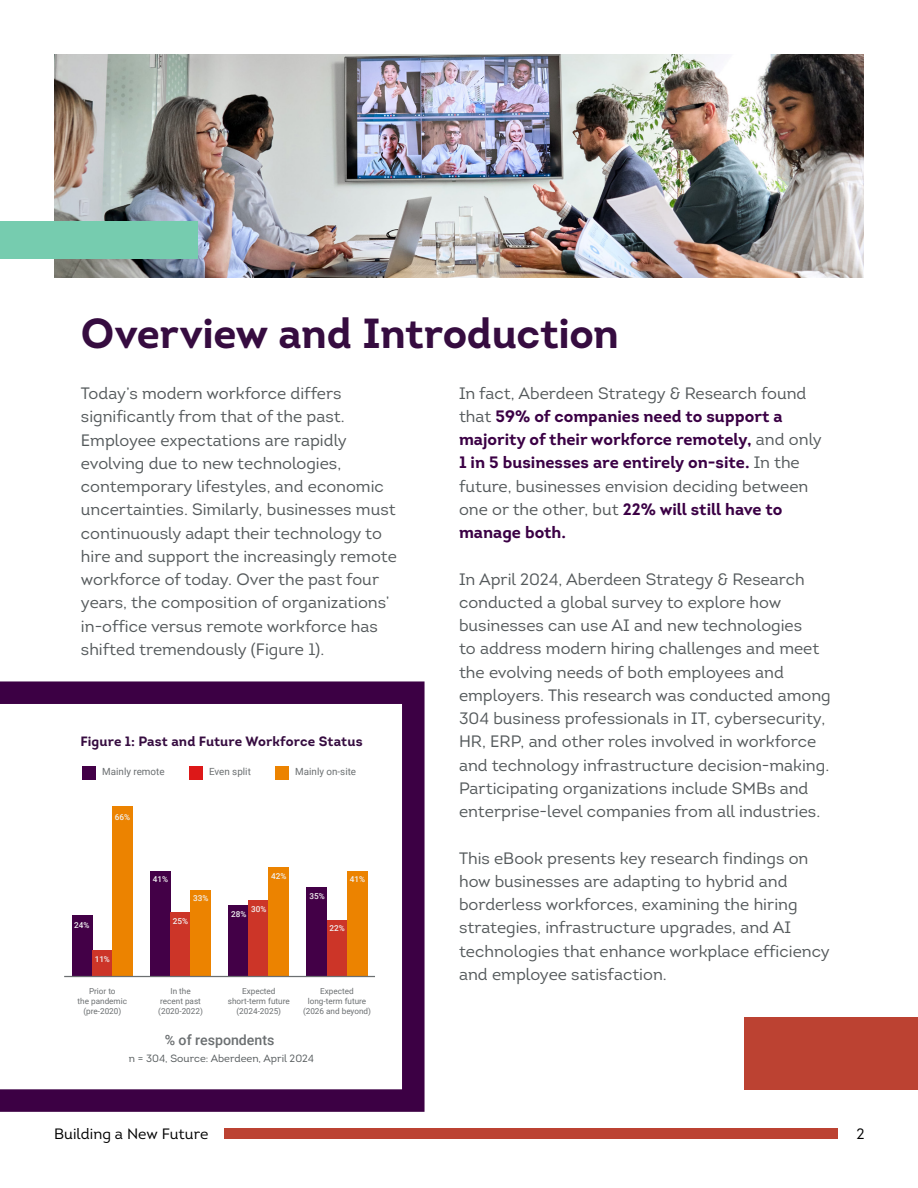
<style>
.page{position:relative;width:918px;height:1188px;background:#fff}
.page>*{position:absolute;margin:0;border:0;box-sizing:border-box;transform-origin:0 0}
.t1{font:700 42px "Intro";letter-spacing:-.01em;color:#360c40}
.t2{font:16.5px/23.2px "Intro";color:#54595b}
.t3{font:700 16.5px/23.2px "Intro";color:#3b0045}
.t4{font:15px "Intro";color:#000}
.t5{font:500 14.1px "Roboto";color:#6b6f71}
.t6{font:700 13.5px "Intro";letter-spacing:.005em;color:#360c40}
.t7{font:10.5px "Intro";color:#54595b}
.t8{font:9.9px "Roboto";color:#6b6f71}
.t9{font:8.25px/9.8px "Roboto";color:#6b6f71;text-align:center}
.t10{font:500 8.25px "Roboto";color:#f1f1f1}
.s1{font-weight:400;color:#54595b}
</style>
<div class="page">
<div style="left:224px;top:1129px;width:614px;height:10px;background:#bc4232"></div>
<svg style="left:0;top:681px;width:425px;height:431px"></svg>
<img style="left:54px;top:54px;width:810px;height:224px">
<div style="left:0;top:221px;width:198px;height:38px;background:#76ccaf"></div>
<div style="left:744px;top:1017px;width:174px;height:72px;background:#bc4232"></div>
<div style="left:82px;top:766px;width:14px;height:13px;background:#430047"></div>
<div style="left:189px;top:766px;width:14px;height:13px;background:#dd1818"></div>
<div style="left:275px;top:766px;width:14px;height:13px;background:#ec8300"></div>
<div style="left:72px;top:915px;width:20px;height:62px;background:#430047"></div>
<div style="left:92px;top:950px;width:20px;height:27px;background:#cc3528"></div>
<div style="left:112px;top:806px;width:21px;height:171px;background:#ec8300"></div>
<div style="left:150px;top:871px;width:21px;height:106px;background:#430047"></div>
<div style="left:171px;top:912px;width:20px;height:65px;background:#cc3528"></div>
<div style="left:191px;top:890px;width:20px;height:87px;background:#ec8300"></div>
<div style="left:229px;top:905px;width:20px;height:72px;background:#430047"></div>
<div style="left:249px;top:900px;width:20px;height:77px;background:#cc3528"></div>
<div style="left:269px;top:867px;width:20px;height:110px;background:#ec8300"></div>
<div style="left:307px;top:887px;width:20px;height:90px;background:#430047"></div>
<div style="left:327px;top:920px;width:20px;height:57px;background:#cc3528"></div>
<div style="left:347px;top:871px;width:20px;height:106px;background:#ec8300"></div>
<hr style="left:64px;top:976px;width:311px;height:1px;background:#6b6f71">
<h1 class="t1" style="left:81px;top:306px;width:540px">Overview and Introduction</h1>
<p class="t2" style="left:81px;top:382px;width:317px">Today’s modern workforce differs significantly from that of the past.<br>Employee expectations are rapidly evolving due to new technologies, contemporary lifestyles, and economic uncertainties. Similarly, businesses must continuously adapt their technology to hire and support the increasingly remote workforce of today. Over the past four years, the composition of organizations’ in-office versus remote workforce has shifted tremendously (Figure 1).</p>
<p class="t3" style="left:459px;top:381px;width:364px"><span class="s1">In fact, Aberdeen Strategy &amp; Research found that</span> 59% of companies need to support a majority of their workforce remotely, <span class="s1">and only </span>1 in 5 businesses are entirely on-site. <span class="s1">In the future, businesses envision deciding between one or the other, but</span> 22% will still have to manage both.</p>
<p class="t2" style="left:459px;top:567px;width:373px">In April 2024, Aberdeen Strategy &amp; Research conducted a global survey to explore how businesses can use AI and new technologies<br>to address modern hiring challenges and meet the evolving needs of both employees and employers. This research was conducted among 304 business professionals in IT, cybersecurity, HR, ERP, and other roles involved in workforce and technology infrastructure decision-making.<br>Participating organizations include SMBs and enterprise-level companies from all industries.</p>
<p class="t2" style="left:459px;top:846px;width:372px">This eBook presents key research findings on how businesses are adapting to hybrid and borderless workforces, examining the hiring strategies, infrastructure upgrades, and AI technologies that enhance workplace efficiency and employee satisfaction.</p>
<p class="t6" style="left:80px;top:733px;width:284px">Figure 1: Past and Future Workforce Status</p>
<p class="t8" style="left:102px;top:765px;width:64px">Mainly remote</p>
<p class="t8" style="left:209px;top:765px;width:43px">Even split</p>
<p class="t8" style="left:295px;top:765px;width:62px">Mainly on-site</p>
<p class="t10" style="left:115px;top:811px;width:17px">66%</p>
<p class="t10" style="left:271px;top:870px;width:17px">42%</p>
<p class="t10" style="left:350px;top:873px;width:17px">41%</p>
<p class="t10" style="left:153px;top:874px;width:17px">41%</p>
<p class="t10" style="left:310px;top:890px;width:17px">35%</p>
<p class="t10" style="left:193px;top:893px;width:17px">33%</p>
<p class="t10" style="left:251px;top:903px;width:17px">30%</p>
<p class="t10" style="left:231px;top:909px;width:17px">28%</p>
<p class="t10" style="left:173px;top:915px;width:17px">25%</p>
<p class="t10" style="left:74px;top:919px;width:17px">24%</p>
<p class="t10" style="left:329px;top:922px;width:17px">22%</p>
<p class="t10" style="left:95px;top:954px;width:17px">11%</p>
<p class="t9" style="left:78px;top:986px;width:51px">Prior to<br>the pandemic (pre-2020)</p>
<p class="t9" style="left:158px;top:986px;width:46px">In the recent past (2020-2022)</p>
<p class="t9" style="left:228px;top:986px;width:63px">Expected short-term future (2024-2025)</p>
<p class="t9" style="left:303px;top:986px;width:70px">Expected long-term future (2026 and beyond)</p>
<p class="t5" style="left:165px;top:1030px;width:111px">% of respondents</p>
<p class="t7" style="left:129px;top:1052px;width:187px">n = 304, Source: Aberdeen, April 2024</p>
<p class="t4" style="left:54px;top:1125px;width:156px">Building a New Future</p>
<p class="t4" style="left:856px;top:1125px;width:10px">2</p>
</div>
